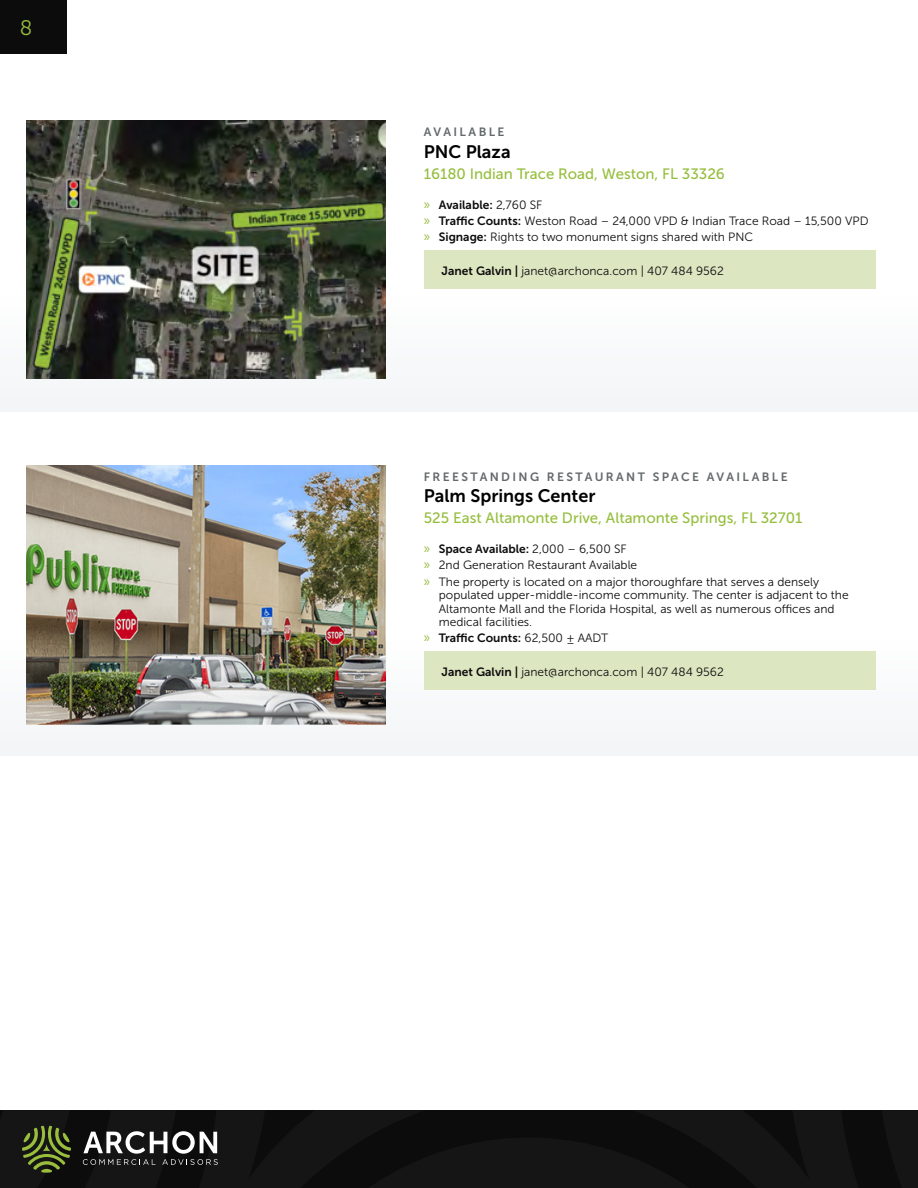
<style>
.page{position:relative;width:918px;height:1188px;background:#fff}
.page>*{position:absolute;margin:0;border:0;box-sizing:border-box;transform-origin:0 0}
.t1{font:45.3px "Museo Sans 900";color:#0d0c0d}
.t2{font:21px "Museo Sans 300";color:#96be3e}
.t3{font:18px "Museo Sans 700";color:#000}
.t4{font:15px "Museo Sans 500";color:#96be3e}
.t5{font:12px/16.2px "Museo Sans 300";color:#0d0c0d}
.t6{font:12px "Museo Sans 700";color:#0d0c0d}
.t7{font:12px "Museo Sans 700";letter-spacing:.2em;color:#63696b}
.s1{font-family:"Myriad Pro";font-size:15px;color:#96be3e}
.s2{font-family:"Museo Sans 300"}
.s3{font-family:"Museo Sans 700"}
</style>
<div class="page">
<svg style="left:0;top:1110px;width:918px;height:78px;background:#111112"></svg>
<svg style="left:22px;top:1126px;width:49px;height:47px;background:#3f4b20"></svg>
<svg style="left:83px;top:1130px;width:135px;height:35px"></svg>
<div style="left:424px;top:250px;width:451px;height:39px;background:#dce6c0"></div>
<div style="left:424px;top:652px;width:451px;height:38px;background:#dce6c0"></div>
<img style="left:27px;top:465px;width:359px;height:259px">
<img style="left:27px;top:121px;width:359px;height:258px">
<div style="left:0;top:0;width:66px;height:53px;background:#0d0c0d"></div>
<h2 class="t2" style="left:20px;top:17px;width:14px">8</h2>
<p class="t7" style="left:424px;top:125px;width:82px">AVAILABLE</p>
<h3 class="t3" style="left:424px;top:141px;width:88px">PNC Plaza</h3>
<p class="t4" style="left:424px;top:165px;width:303px">16180 Indian Trace Road, Weston, FL 33326</p>
<p class="t6" style="left:424px;top:198px;width:120px"><span class="s1">»</span> Available: <span class="s2">2,760 SF</span></p>
<p class="t5" style="left:424px;top:213px;width:446px"><span class="s1">»</span> <span class="s3">Traffic Counts:</span> Weston Road – 24,000 VPD &amp; Indian Trace Road – 15,500 VPD <span class="s1">»</span> <span class="s3">Signage:</span> Rights to two monument signs shared with PNC</p>
<p class="t5" style="left:442px;top:263px;width:284px"><span class="s3">Janet Galvin |</span> janet@archonca.com | 407 484 9562</p>
<h1 class="t1" style="left:285px;top:260px;width:525px">PALM SPRINGS CENTER</h1>
<p class="t7" style="left:424px;top:470px;width:365px">FREESTANDING RESTAURANT SPACE AVAILABLE</p>
<h3 class="t3" style="left:424px;top:486px;width:173px">Palm Springs Center</h3>
<p class="t4" style="left:424px;top:510px;width:380px">525 East Altamonte Drive, Altamonte Springs, FL 32701</p>
<p class="t6" style="left:424px;top:542px;width:204px"><span class="s1">»</span> Space Available: <span class="s2">2,000 – 6,500 SF</span></p>
<p class="t5" style="left:424px;top:557px;width:397px"><span class="s1">»</span> 2nd Generation Restaurant Available<br><span class="s1">»</span> The property is located on a major thoroughfare that serves a densely</p>
<p class="t5" style="left:439px;top:588px;width:411px;line-height:13.5px">populated upper-middle-income community. The center is adjacent to the<br>Altamonte Mall and the Florida Hospital, as well as numerous offices and medical facilities.</p>
<p class="t6" style="left:424px;top:631px;width:186px"><span class="s1">»</span> Traffic Counts: <span class="s2">62,500 ± AADT</span></p>
<p class="t5" style="left:442px;top:664px;width:284px"><span class="s3">Janet Galvin |</span> janet@archonca.com | 407 484 9562</p>
</div>
